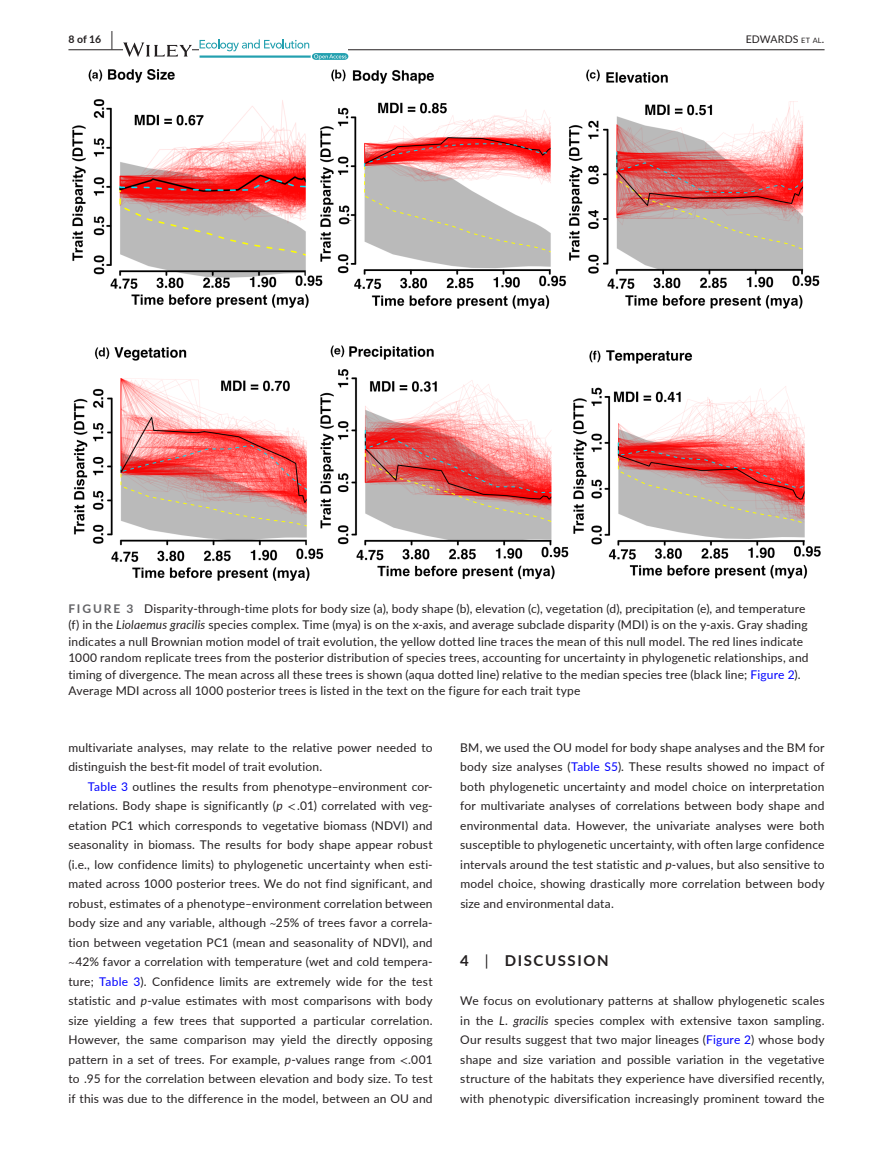
<style>
.page{position:relative;width:893px;height:1174px;background:#fff}
.page>*{position:absolute;margin:0;border:0;box-sizing:border-box;transform-origin:0 0}
.t1{font:700 15px "Lato";letter-spacing:.11em;color:#231f20}
.t2{font:12px/19.5px "Lato";letter-spacing:.015em;color:#231f20;text-align:justify}
.t3{font:10.5px "Lato";letter-spacing:.005em;color:#231f20}
.t4{font:700 10.5px "Lato";color:#231f20}
.s1{font-size:19.5px}
.s2{font-size:7.35px}
.s3{font-weight:700;color:#636366}
.s4{font-style:italic}
.s5{color:#00f}
.s6{font-family:"STIX"}
.s7{font-weight:400}
</style>
<div class="page">
<hr style="left:68px;top:49px;width:756px;height:1px;background:#231f20">
<svg style="left:123px;top:42px;width:69px;height:15px"></svg>
<svg style="left:200px;top:39px;width:148px;height:21px"></svg>
<img style="left:72px;top:69px;width:749px;height:511px">
<p class="t4" style="left:68px;top:31px;width:46px">8 of 16 <span class="s1">|</span></p>
<p class="t3" style="left:746px;top:31px;width:80px">EDWARDS <span class="s2">et al</span>.</p>
<p class="t2" style="left:68px;top:599px;width:742px;line-height:16.5px;text-align:left"><span class="s3">FIGURE 3</span> Disparity-through-time plots for body size (a), body shape (b), elevation (c), vegetation (d), precipitation (e), and temperature (f) in the <span class="s4">Liolaemus gracilis</span> species complex. Time (mya) is on the x-axis, and average subclade disparity (MDI) is on the y-axis. Gray shading indicates a null Brownian motion model of trait evolution, the yellow dotted line traces the mean of this null model. The red lines indicate 1000 random replicate trees from the posterior distribution of species trees, accounting for uncertainty in phylogenetic relationships, and timing of divergence. The mean across all these trees is shown (aqua dotted line) relative to the median species tree (black line; <span class="s5">Figure 2</span>).<br>Average MDI across all 1000 posterior trees is listed in the text on the figure for each trait type</p>
<p class="t2" style="left:68px;top:737px;width:366px">multivariate analyses, may relate to the relative power needed to distinguish the best-fit model of trait evolution.</p>
<p class="t2" style="left:68px;top:776px;width:366px;text-indent:20px"><span class="s5">Table 3</span> outlines the results from phenotype–environment cor&shy;relations. Body shape is significantly (<span class="s4">p</span> <span class="s6">&lt;</span> .01) correlated with veg&shy;etation PC1 which corresponds to vegetative biomass (NDVI) and seasonality in biomass. The results for body shape appear robust (i.e., low confidence limits) to phylogenetic uncertainty when esti&shy;mated across 1000 posterior trees. We do not find significant, and robust, estimates of a phenotype–environment correlation between body size and any variable, although <span class="s6">~</span>25% of trees favor a correla&shy;tion between vegetation PC1 (mean and seasonality of NDVI), and <span class="s6">~</span>42% favor a correlation with temperature (wet and cold tempera&shy;ture; <span class="s5">Table 3</span>). Confidence limits are extremely wide for the test statistic and <span class="s4">p</span>-value estimates with most comparisons with body size yielding a few trees that supported a particular correlation.<br>However, the same comparison may yield the directly opposing pattern in a set of trees. For example, <span class="s4">p</span>-values range from <span class="s6">&lt;</span>.001 to .95 for the correlation between elevation and body size. To test if this was due to the difference in the model, between an OU and</p>
<p class="t2" style="left:460px;top:737px;width:366px">BM, we used the OU model for body shape analyses and the BM for body size analyses (<span class="s5">Table S5</span>). These results showed no impact of both phylogenetic uncertainty and model choice on interpretation for multivariate analyses of correlations between body shape and environmental data. However, the univariate analyses were both susceptible to phylogenetic uncertainty, with often large confidence intervals around the test statistic and <span class="s4">p</span>-values, but also sensitive to model choice, showing drastically more correlation between body size and environmental data.</p>
<p class="t1" style="left:460px;top:950px;width:150px">4 <span class="s7">|</span> DISCUSSION</p>
<p class="t2" style="left:460px;top:990px;width:366px">We focus on evolutionary patterns at shallow phylogenetic scales in the <span class="s4">L. gracilis</span> species complex with extensive taxon sampling.<br>Our results suggest that two major lineages (<span class="s5">Figure 2</span>) whose body shape and size variation and possible variation in the vegetative structure of the habitats they experience have diversified recently, with phenotypic diversification increasingly prominent toward the</p>
</div>
